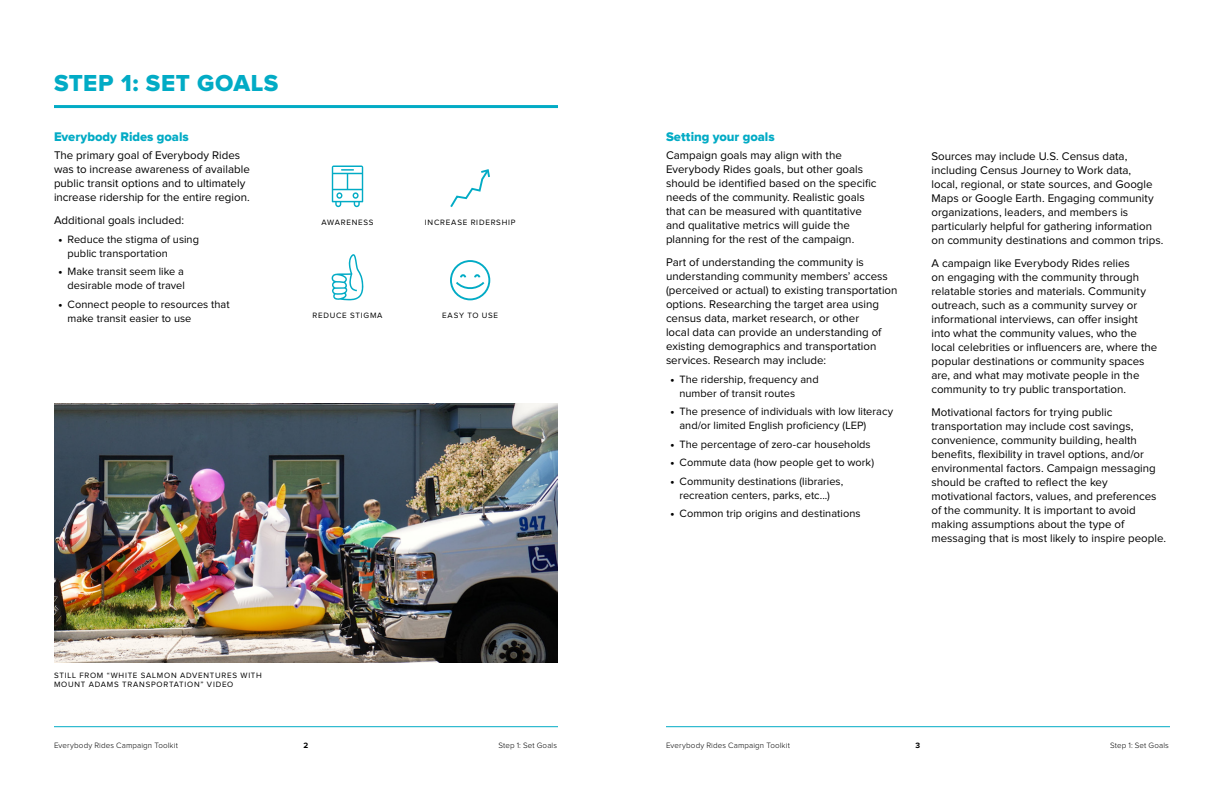
<style>
.page{position:relative;width:1224px;height:792px;background:#fff}
.page>*{position:absolute;margin:0;border:0;box-sizing:border-box;transform-origin:0 0}
.t1{font:24px "Proxima Nova Extrabld";letter-spacing:.025em;color:#02abc5}
.t2{font:13px "Proxima Nova Extrabld";color:#02abc5}
.t3{font:11.5px/14px "Proxima Nova";color:#000}
.t4{font:11px/14px "Proxima Nova";letter-spacing:.005em;color:#000}
.t5{font:8px/9px "Proxima Nova";letter-spacing:.095em;color:#000}
.t6{font:300 8px "Proxima Nova";letter-spacing:.015em;color:#000}
.t7{font:700 8px "Proxima Nova";color:#000}
.s1{font-weight:900}
</style>
<div class="page">
<hr style="left:54px;top:105px;width:504px;height:3px;background:#02abc5">
<hr style="left:54px;top:726px;width:504px;height:1px;background:#02abc5">
<hr style="left:666px;top:726px;width:504px;height:1px;background:#02abc5">
<svg style="left:331px;top:254px;width:33px;height:46px"></svg>
<svg style="left:332px;top:166px;width:31px;height:41px"></svg>
<div style="left:450px;top:260px;width:40px;height:40px;border:2px solid #02abc5;border-radius:50%"></div>
<svg style="left:454px;top:274px;width:32px;height:16px"></svg>
<svg style="left:450px;top:169px;width:40px;height:38px"></svg>
<img style="left:54px;top:403px;width:504px;height:260px">
<h1 class="t1" style="left:54px;top:72px;width:226px">STEP 1: SET GOALS</h1>
<p class="t2" style="left:54px;top:130px;width:136px">Everybody Rides goals</p>
<p class="t3" style="left:54px;top:149px;width:197px">The primary goal of Everybody Rides was to increase awareness of available public transit options and to ultimately increase ridership for the entire region.</p>
<p class="t3" style="left:54px;top:214px;width:131px">Additional goals included:</p>
<p class="t4" style="left:67px;top:233px;width:133px;text-indent:-9px"><span class="s1">•</span> Reduce the stigma of using public transportation</p>
<p class="t4" style="left:58px;top:265px;width:128px;text-align:right"><span class="s1">•</span> Make transit seem like a desirable mode of travel</p>
<p class="t4" style="left:67px;top:298px;width:164px;text-indent:-9px"><span class="s1">•</span> Connect people to resources that make transit easier to use</p>
<p class="t5" style="left:321px;top:218px;width:54px">AWARENESS</p>
<p class="t5" style="left:425px;top:218px;width:92px">INCREASE RIDERSHIP</p>
<p class="t5" style="left:312px;top:311px;width:72px">REDUCE STIGMA</p>
<p class="t5" style="left:442px;top:311px;width:57px">EASY TO USE</p>
<p class="t5" style="left:54px;top:671px;width:209px">STILL FROM “WHITE SALMON ADVENTURES WITH<br>MOUNT ADAMS TRANSPORTATION” VIDEO</p>
<p class="t2" style="left:666px;top:130px;width:110px">Setting your goals</p>
<p class="t3" style="left:666px;top:149px;width:212px">Campaign goals may align with the Everybody Rides goals, but other goals should be identified based on the specific needs of the community. Realistic goals that can be measured with quantitative and qualitative metrics will guide the planning for the rest of the campaign.</p>
<p class="t3" style="left:666px;top:256px;width:233px">Part of understanding the community is understanding community members’ access (perceived or actual) to existing transportation options. Researching the target area using census data, market research, or other<br>local data can provide an understanding of existing demographics and transportation services. Research may include:</p>
<p class="t4" style="left:679px;top:373px;width:141px;text-indent:-9px"><span class="s1">•</span> The ridership, frequency and number of transit routes</p>
<p class="t4" style="left:679px;top:405px;width:215px;text-indent:-9px"><span class="s1">•</span> The presence of individuals with low literacy and/or limited English proficiency (LEP)</p>
<p class="t4" style="left:670px;top:438px;width:202px"><span class="s1">•</span> The percentage of zero-car households</p>
<p class="t4" style="left:670px;top:456px;width:205px"><span class="s1">•</span> Commute data (how people get to work)</p>
<p class="t4" style="left:670px;top:475px;width:174px;text-align:center"><span class="s1">•</span> Community destinations (libraries, recreation centers, parks, etc...)</p>
<p class="t4" style="left:670px;top:507px;width:192px"><span class="s1">•</span> Common trip origins and destinations</p>
<p class="t3" style="left:932px;top:150px;width:233px">Sources may include U.S. Census data, including Census Journey to Work data,<br>local, regional, or state sources, and Google Maps or Google Earth. Engaging community organizations, leaders, and members is particularly helpful for gathering information on community destinations and common trips.</p>
<p class="t3" style="left:932px;top:257px;width:227px">A campaign like Everybody Rides relies<br>on engaging with the community through relatable stories and materials. Community outreach, such as a community survey or informational interviews, can offer insight into what the community values, who the local celebrities or influencers are, where the popular destinations or community spaces are, and what may motivate people in the community to try public transportation.</p>
<p class="t3" style="left:932px;top:406px;width:236px">Motivational factors for trying public transportation may include cost savings, convenience, community building, health benefits, flexibility in travel options, and/or environmental factors. Campaign messaging should be crafted to reflect the key motivational factors, values, and preferences of the community. It is important to avoid making assumptions about the type of messaging that is most likely to inspire people.</p>
<p class="t6" style="left:54px;top:742px;width:125px">Everybody Rides Campaign Toolkit</p>
<p class="t7" style="left:304px;top:742px;width:6px">2</p>
<p class="t6" style="left:498px;top:742px;width:60px">Step 1: Set Goals</p>
<p class="t6" style="left:666px;top:742px;width:125px">Everybody Rides Campaign Toolkit</p>
<p class="t7" style="left:916px;top:742px;width:6px">3</p>
<p class="t6" style="left:1110px;top:742px;width:60px">Step 1: Set Goals</p>
</div>
